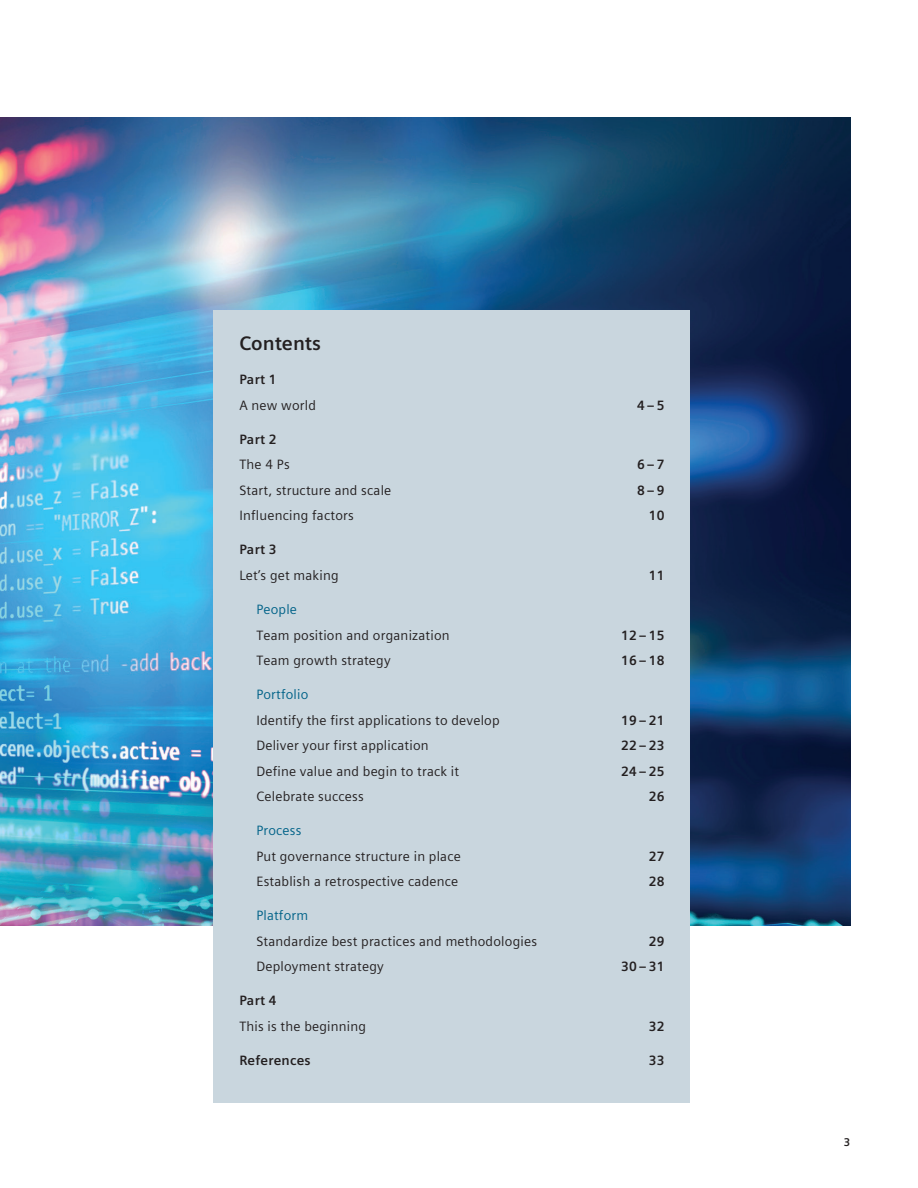
<style>
.page{position:relative;width:918px;height:1188px;background:#fff}
.page>*{position:absolute;margin:0;border:0;box-sizing:border-box;transform-origin:0 0}
.t1{font:700 19.5px "Siemens Sans Global";color:#231f20}
.t2{font:13.5px "Siemens Sans Global";letter-spacing:.015em;color:#231f20}
.t3{font:700 13.5px "Siemens Sans Global";letter-spacing:.015em;color:#231f20}
.t4{font:13.5px "Siemens Sans Global";letter-spacing:.015em;color:#006288}
.t5{font:700 11.25px "Siemens Sans Global";color:#231f20}
</style>
<div class="page">
<img style="left:0;top:118px;width:850px;height:808px">
<div style="left:214px;top:311px;width:476px;height:792px;background:#c9d6de"></div>
<h1 class="t1" style="left:239px;top:329px;width:83px">Contents</h1>
<p class="t3" style="left:239px;top:369px;width:39px">Part 1</p>
<p class="t2" style="left:239px;top:395px;width:78px">A new world</p>
<p class="t3" style="left:637px;top:395px;width:29px">4–5</p>
<p class="t3" style="left:239px;top:429px;width:39px">Part 2</p>
<p class="t2" style="left:239px;top:455px;width:52px">The 4 Ps</p>
<p class="t3" style="left:637px;top:454px;width:29px">6–7</p>
<p class="t2" style="left:239px;top:480px;width:153px">Start, structure and scale</p>
<p class="t3" style="left:637px;top:480px;width:29px">8–9</p>
<p class="t2" style="left:239px;top:506px;width:116px">Influencing factors</p>
<p class="t3" style="left:649px;top:505px;width:17px">10</p>
<p class="t3" style="left:239px;top:539px;width:39px">Part 3</p>
<p class="t2" style="left:239px;top:565px;width:101px">Let’s get making</p>
<p class="t3" style="left:649px;top:565px;width:17px">11</p>
<p class="t4" style="left:256px;top:599px;width:42px">People</p>
<p class="t2" style="left:256px;top:625px;width:195px">Team position and organization</p>
<p class="t3" style="left:621px;top:624px;width:45px">12–15</p>
<p class="t2" style="left:256px;top:650px;width:136px">Team growth strategy</p>
<p class="t3" style="left:621px;top:650px;width:45px">16–18</p>
<p class="t4" style="left:256px;top:684px;width:54px">Portfolio</p>
<p class="t2" style="left:256px;top:710px;width:245px">Identify the first applications to develop</p>
<p class="t3" style="left:621px;top:710px;width:45px">19–21</p>
<p class="t2" style="left:256px;top:735px;width:174px">Deliver your first application</p>
<p class="t3" style="left:621px;top:735px;width:45px">22–23</p>
<p class="t2" style="left:256px;top:761px;width:204px">Define value and begin to track it</p>
<p class="t3" style="left:621px;top:761px;width:45px">24–25</p>
<p class="t2" style="left:256px;top:786px;width:109px">Celebrate success</p>
<p class="t3" style="left:649px;top:786px;width:17px">26</p>
<p class="t4" style="left:256px;top:820px;width:47px">Process</p>
<p class="t2" style="left:256px;top:846px;width:206px">Put governance structure in place</p>
<p class="t3" style="left:649px;top:846px;width:17px">27</p>
<p class="t2" style="left:256px;top:871px;width:203px">Establish a retrospective cadence</p>
<p class="t3" style="left:649px;top:871px;width:17px">28</p>
<p class="t4" style="left:256px;top:905px;width:53px">Platform</p>
<p class="t2" style="left:256px;top:931px;width:282px">Standardize best practices and methodologies</p>
<p class="t3" style="left:649px;top:931px;width:17px">29</p>
<p class="t2" style="left:256px;top:956px;width:129px">Deployment strategy</p>
<p class="t3" style="left:621px;top:956px;width:45px">30–31</p>
<p class="t3" style="left:239px;top:990px;width:39px">Part 4</p>
<p class="t2" style="left:239px;top:1016px;width:128px">This is the beginning</p>
<p class="t3" style="left:649px;top:1016px;width:17px">32</p>
<p class="t3" style="left:239px;top:1050px;width:73px">References</p>
<p class="t3" style="left:649px;top:1050px;width:17px">33</p>
<p class="t5" style="left:844px;top:1134px;width:8px">3</p>
</div>
